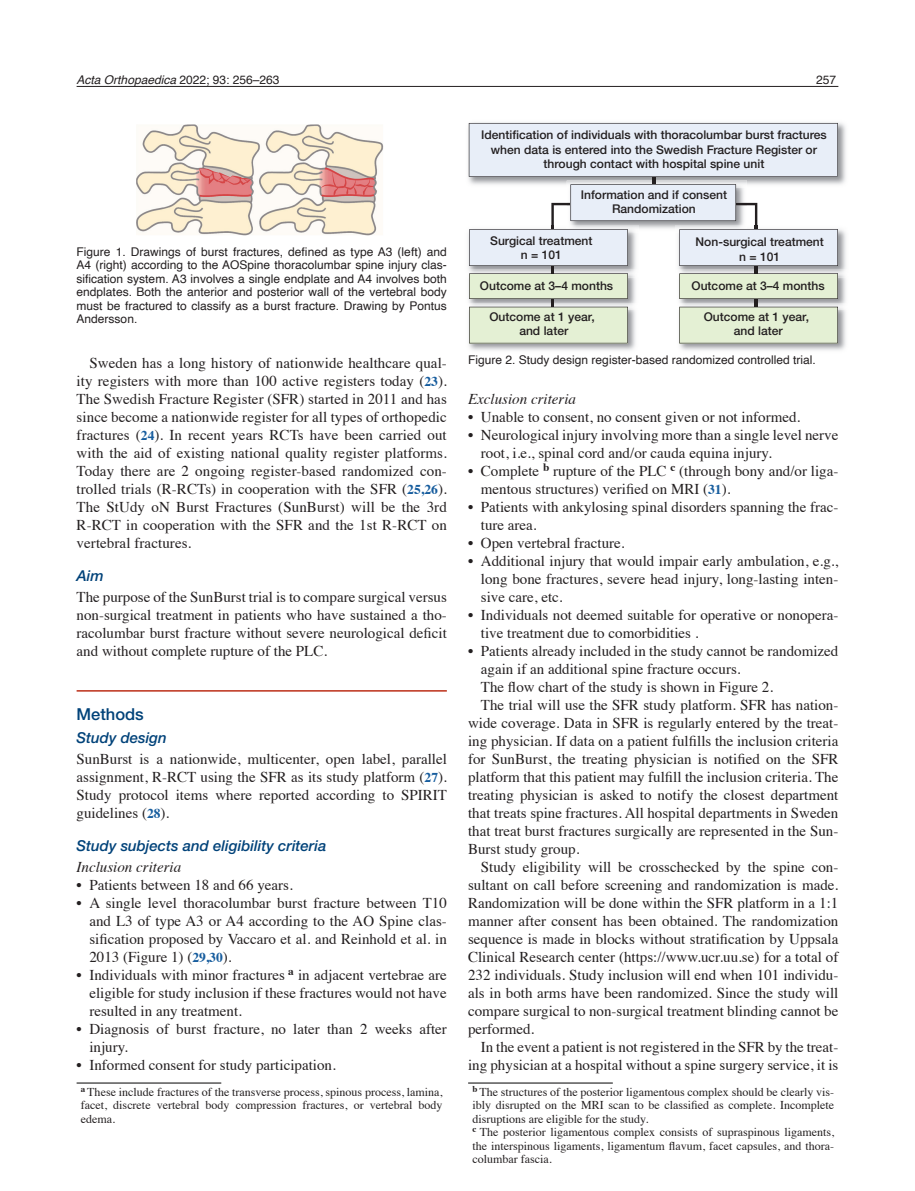
<style>
.page{position:relative;width:915px;height:1191px;background:#fff}
.page>*{position:absolute;margin:0;border:0;box-sizing:border-box;transform-origin:0 0}
.t1{font:500 16.5px "Helvetica Neue LTW1 G";color:#004279}
.t2{font:15px/18px "Times";color:#231f20;text-align:justify}
.t3{font:italic 500 15px "Helvetica Neue LTW1 G";color:#004279}
.t4{font:italic 15px "Times";color:#231f20}
.t5{font:12px/13.5px "Times";color:#231f20;text-align:justify}
.t6{font:12px/13.5px "Helvetica";color:#231f20;text-align:justify}
.t7{font:500 12px/14.4px "Helvetica Neue LTW1 G";color:#231f20;text-align:center}
.t8{font:italic 12px "Helvetica";color:#231f20}
.s1{font-style:normal}
.s2{font-weight:700;font-size:13.5px;color:#175d9e}
</style>
<div class="page">
<hr style="left:77px;top:86px;width:761px;height:1px;background:#231f20">
<hr style="left:77px;top:690px;width:369px;height:1px;background:#bc2e18">
<img style="left:136px;top:124px;width:248px;height:112px">
<img style="left:470px;top:122px;width:376px;height:63px">
<img style="left:837px;top:229px;width:9px;height:41px">
<img style="left:679px;top:277px;width:167px;height:74px">
<img style="left:837px;top:270px;width:8px;height:7px">
<img style="left:468px;top:343px;width:168px;height:8px">
<img style="left:837px;top:303px;width:9px;height:7px">
<svg style="left:468px;top:123px;width:369px;height:220px"></svg>
<hr style="left:468px;top:1082px;width:144px;height:1px;background:#000">
<hr style="left:77px;top:1082px;width:144px;height:1px;background:#000">
<p class="t8" style="left:77px;top:70px;width:204px">Acta Orthopaedica <span class="s1">2022; 93: 256–263</span></p>
<p class="t6" style="left:816px;top:73px;width:22px">257</p>
<p class="t6" style="left:77px;top:245px;width:371px">Figure 1. Drawings of burst fractures, defined as type A3 (left) and A4 (right) according to the AOSpine thoracolumbar spine injury clas&shy;sification system. A3 involves a single endplate and A4 involves both endplates. Both the anterior and posterior wall of the vertebral body must be fractured to classify as a burst fracture. Drawing by Pontus Andersson.</p>
<p class="t2" style="left:77px;top:352px;width:372px;text-indent:13px">Sweden has a long history of nationwide healthcare qual&shy;ity registers with more than 100 active registers today (<span class="s2">23</span>).<br>The Swedish Fracture Register (SFR) started in 2011 and has since become a nationwide register for all types of orthopedic fractures (<span class="s2">24</span>). In recent years RCTs have been carried out with the aid of existing national quality register platforms.<br>Today there are 2 ongoing register-based randomized con&shy;trolled trials (R-RCTs) in cooperation with the SFR (<span class="s2">25,26</span>).<br>The StUdy oN Burst Fractures (SunBurst) will be the 3rd R-RCT in cooperation with the SFR and the 1st R-RCT on vertebral fractures.</p>
<p class="t3" style="left:77px;top:566px;width:29px">Aim</p>
<p class="t2" style="left:77px;top:586px;width:371px">The purpose of the SunBurst trial is to compare surgical versus non-surgical treatment in patients who have sustained a tho&shy;racolumbar burst fracture without severe neurological deficit and without complete rupture of the PLC.</p>
<p class="t1" style="left:77px;top:704px;width:69px">Methods</p>
<p class="t3" style="left:77px;top:728px;width:92px">Study design</p>
<p class="t2" style="left:77px;top:748px;width:372px">SunBurst is a nationwide, multicenter, open label, parallel assignment, R-RCT using the SFR as its study platform (<span class="s2">27</span>).<br>Study protocol items where reported according to SPIRIT guidelines (<span class="s2">28</span>).</p>
<p class="t3" style="left:77px;top:836px;width:251px">Study subjects and eligibility criteria</p>
<p class="t4" style="left:77px;top:853px;width:106px">Inclusion criteria</p>
<p class="t2" style="left:77px;top:874px;width:218px">• Patients between 18 and 66 years.</p>
<p class="t2" style="left:89px;top:892px;width:359px;text-indent:-13px">• A single level thoracolumbar burst fracture between T10 and L3 of type A3 or A4 according to the AO Spine clas&shy;sification proposed by Vaccaro et al. and Reinhold et al. in 2013 (Figure 1) (<span class="s2">29,30</span>).</p>
<p class="t2" style="left:89px;top:964px;width:359px;text-indent:-13px">• Individuals with minor fractures <sup>a</sup> in adjacent vertebrae are eligible for study inclusion if these fractures would not have resulted in any treatment.</p>
<p class="t2" style="left:89px;top:1018px;width:359px;text-indent:-13px">• Diagnosis of burst fracture, no later than 2 weeks after injury.</p>
<p class="t2" style="left:77px;top:1054px;width:260px">• Informed consent for study participation.</p>
<p class="t7" style="left:481px;top:128px;width:347px">Identification of individuals with thoracolumbar burst fractures when data is entered into the Swedish Fracture Register or through contact with hospital spine unit</p>
<p class="t7" style="left:580px;top:187px;width:148px">Information and if consent<br>Randomization</p>
<p class="t7" style="left:490px;top:233px;width:104px">Surgical treatment n = 101</p>
<p class="t7" style="left:695px;top:235px;width:130px">Non-surgical treatment n = 101</p>
<p class="t7" style="left:480px;top:278px;width:135px">Outcome at 3–4 months</p>
<p class="t7" style="left:691px;top:278px;width:135px">Outcome at 3–4 months</p>
<p class="t7" style="left:489px;top:309px;width:107px">Outcome at 1 year, and later</p>
<p class="t7" style="left:703px;top:309px;width:107px">Outcome at 1 year, and later</p>
<p class="t6" style="left:468px;top:353px;width:349px">Figure 2. Study design register-based randomized controlled trial.</p>
<p class="t4" style="left:468px;top:385px;width:109px">Exclusion criteria</p>
<p class="t2" style="left:468px;top:406px;width:333px">• Unable to consent, no consent given or not informed.</p>
<p class="t2" style="left:480px;top:424px;width:359px;text-indent:-13px">• Neurological injury involving more than a single level nerve root, i.e., spinal cord and/or cauda equina injury.</p>
<p class="t2" style="left:480px;top:460px;width:359px;text-indent:-13px">• Complete <sup>b</sup> rupture of the PLC <sup>c</sup> (through bony and/or liga&shy;mentous structures) verified on MRI (<span class="s2">31</span>).</p>
<p class="t2" style="left:480px;top:496px;width:359px;text-indent:-13px">• Patients with ankylosing spinal disorders spanning the frac&shy;ture area.</p>
<p class="t2" style="left:468px;top:532px;width:158px">• Open vertebral fracture.</p>
<p class="t2" style="left:480px;top:550px;width:359px;text-indent:-13px">• Additional injury that would impair early ambulation, e.g., long bone fractures, severe head injury, long-lasting inten&shy;sive care, etc.</p>
<p class="t2" style="left:480px;top:604px;width:359px;text-indent:-13px">• Individuals not deemed suitable for operative or nonopera&shy;tive treatment due to comorbidities .</p>
<p class="t2" style="left:468px;top:640px;width:371px">• Patients already included in the study cannot be randomized</p>
<p class="t2" style="left:480px;top:658px;width:261px">again if an additional spine fracture occurs.</p>
<p class="t2" style="left:480px;top:676px;width:294px">The flow chart of the study is shown in Figure 2.</p>
<p class="t2" style="left:480px;top:694px;width:359px">The trial will use the SFR study platform. SFR has nation-</p>
<p class="t2" style="left:468px;top:712px;width:371px">wide coverage. Data in SFR is regularly entered by the treat-</p>
<p class="t2" style="left:468px;top:730px;width:371px">ing physician. If data on a patient fulfills the inclusion criteria</p>
<p class="t2" style="left:468px;top:748px;width:371px">for SunBurst, the treating physician is notified on the SFR</p>
<p class="t2" style="left:468px;top:766px;width:371px">platform that this patient may fulfill the inclusion criteria. The</p>
<p class="t2" style="left:468px;top:784px;width:371px">treating physician is asked to notify the closest department</p>
<p class="t2" style="left:468px;top:802px;width:371px">that treats spine fractures. All hospital departments in Sweden</p>
<p class="t2" style="left:468px;top:820px;width:371px">that treat burst fractures surgically are represented in the Sun-</p>
<p class="t2" style="left:468px;top:838px;width:113px">Burst study group.</p>
<p class="t2" style="left:480px;top:856px;width:359px">Study eligibility will be crosschecked by the spine con-</p>
<p class="t2" style="left:468px;top:874px;width:371px">sultant on call before screening and randomization is made.</p>
<p class="t2" style="left:468px;top:892px;width:371px">Randomization will be done within the SFR platform in a 1:1</p>
<p class="t2" style="left:468px;top:910px;width:371px">manner after consent has been obtained. The randomization</p>
<p class="t2" style="left:468px;top:928px;width:371px">sequence is made in blocks without stratification by Uppsala</p>
<p class="t2" style="left:468px;top:946px;width:371px">Clinical Research center (https://www.ucr.uu.se) for a total of</p>
<p class="t2" style="left:468px;top:964px;width:371px">232 individuals. Study inclusion will end when 101 individu-</p>
<p class="t2" style="left:468px;top:982px;width:371px">als in both arms have been randomized. Since the study will</p>
<p class="t2" style="left:468px;top:1000px;width:371px">compare surgical to non-surgical treatment blinding cannot be</p>
<p class="t2" style="left:468px;top:1018px;width:68px">performed.</p>
<p class="t2" style="left:480px;top:1036px;width:359px">In the event a patient is not registered in the SFR by the treat-</p>
<p class="t2" style="left:468px;top:1054px;width:371px">ing physician at a hospital without a spine surgery service, it is</p>
<p class="t5" style="left:81px;top:1084px;width:363px"><sup>a</sup> These include fractures of the transverse process, spinous process, lamina, facet, discrete vertebral body compression fractures, or vertebral body edema.</p>
<p class="t5" style="left:472px;top:1084px;width:363px;text-align:left"><sup>b</sup> The structures of the posterior ligamentous complex should be clearly vis&shy;ibly disrupted on the MRI scan to be classified as complete. Incomplete disruptions are eligible for the study.<br><sup>c</sup> The posterior ligamentous complex consists of supraspinous ligaments, the interspinous ligaments, ligamentum flavum, facet capsules, and thora&shy;columbar fascia.</p>
</div>
